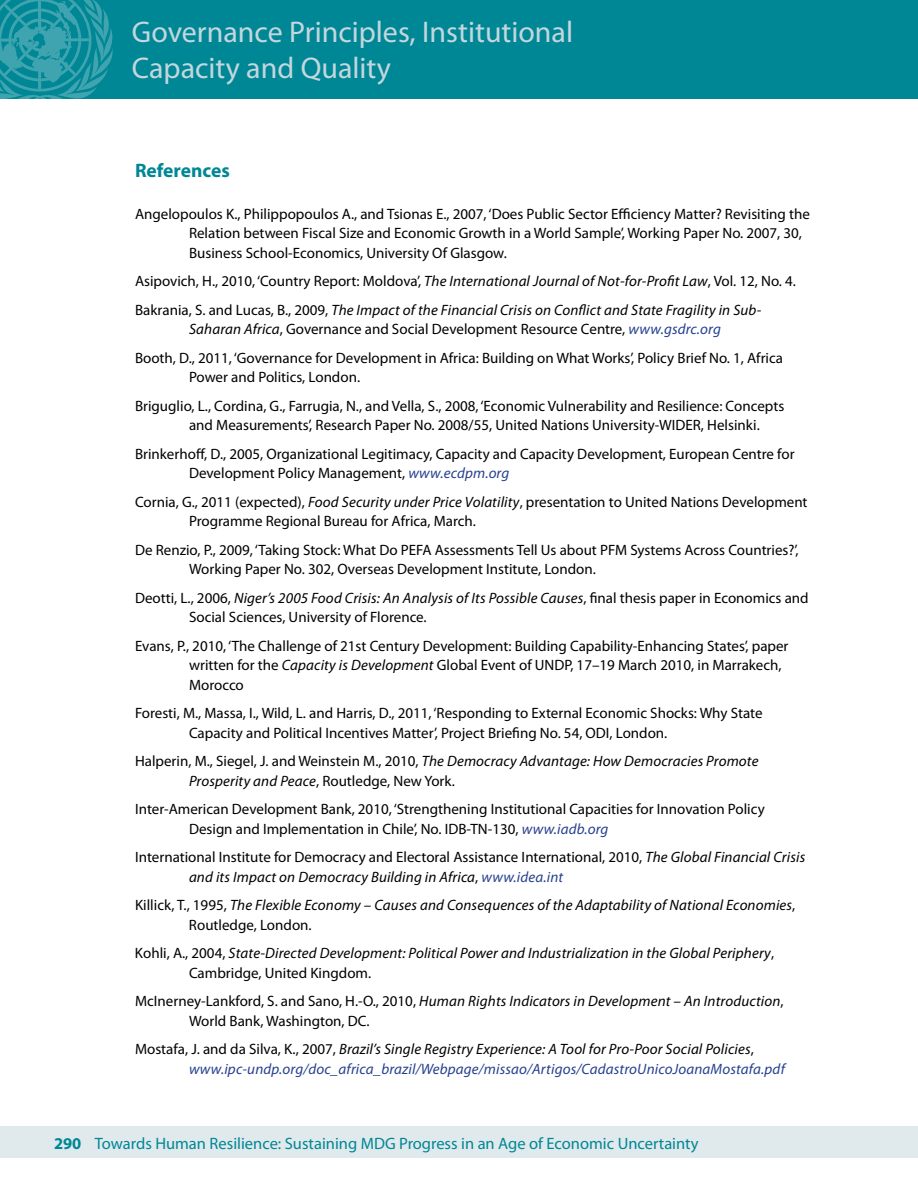
<style>
.page{position:relative;width:918px;height:1188px;background:#fff}
.page>*{position:absolute;margin:0;border:0;box-sizing:border-box;transform-origin:0 0}
.t1{font:30px/36px "Myriad Pro";color:#c3d7dd}
.t2{font:700 19.5px "Myriad Pro";color:#008795}
.t3{font:16.5px "Myriad Pro";color:#008795}
.t4{font:15px/19.5px "Myriad Pro";color:#000}
.t5{font:italic 15px/19.5px "Myriad Pro";letter-spacing:.01em;color:#000}
.t6{font:italic 15px/19.5px "Myriad Pro";letter-spacing:.01em;color:#25408f}
.s1{font-style:normal}
.s2{font-style:italic}
.s3{font-style:italic;color:#25408f}
.s4{font-style:normal;color:#000}
.s5{color:#000}
.s6{font-weight:700}
</style>
<div class="page">
<div style="left:0;top:1126px;width:918px;height:32px;background:#e0e9ec"></div>
<div style="left:0;top:0;width:918px;height:99px;background:#008795"></div>
<svg style="left:0;top:0;width:113px;height:99px"></svg>
<h1 class="t1" style="left:132px;top:13px;width:443px">Governance Principles, Institutional<br>Capacity and Quality</h1>
<h2 class="t2" style="left:135px;top:157px;width:96px">References</h2>
<p class="t4" style="left:189px;top:204px;width:622px;text-indent:-54px">Angelopoulos K., Philippopoulos A., and Tsionas E., 2007, ‘Does Public Sector Efficiency Matter? Revisiting the<br>Relation between Fiscal Size and Economic Growth in a World Sample’, Working Paper No. 2007, 30,<br>Business School-Economics, University Of Glasgow.</p>
<p class="t5" style="left:135px;top:267px;width:662px;line-height:28.5px"><span class="s1">Asipovich, H., 2010, ‘Country Report: Moldova’,</span> The International Journal of Not-for-Profit Law<span class="s1">, Vol. 12, No. 4.<br>Bakrania, S. and Lucas, B., 2009,</span> The Impact of the Financial Crisis on Conflict and State Fragility in Sub-</p>
<p class="t4" style="left:135px;top:315px;width:650px;line-height:28.5px;text-align:center"><span class="s2">Saharan Africa</span>, Governance and Social Development Resource Centre, <span class="s3">www.gsdrc.org<br></span>Booth, D., 2011, ‘Governance for Development in Africa: Building on What Works’, Policy Brief No. 1, Africa</p>
<p class="t4" style="left:135px;top:363px;width:651px;line-height:28.5px;text-indent:54px">Power and Politics, London.<br>Briguglio, L., Cordina, G., Farrugia, N., and Vella, S., 2008, ‘Economic Vulnerability and Resilience: Concepts</p>
<p class="t4" style="left:135px;top:411px;width:661px;line-height:28.5px;text-indent:54px">and Measurements’, Research Paper No. 2008/55, United Nations University-WIDER, Helsinki.<br>Brinkerhoff, D., 2005, Organizational Legitimacy, Capacity and Capacity Development, European Centre for</p>
<p class="t4" style="left:135px;top:459px;width:674px;line-height:28.5px;text-indent:54px">Development Policy Management, <span class="s3">www.ecdpm.org<br></span>Cornia, G., 2011 (expected), <span class="s2">Food Security under Price Volatility</span>, presentation to United Nations Development</p>
<p class="t4" style="left:135px;top:507px;width:665px;line-height:28.5px;text-indent:54px">Programme Regional Bureau for Africa, March.<br>De Renzio, P., 2009, ‘Taking Stock: What Do PEFA Assessments Tell Us about PFM Systems Across Countries?’,</p>
<p class="t4" style="left:135px;top:555px;width:675px;line-height:28.5px;text-indent:54px">Working Paper No. 302, Overseas Development Institute, London.<br>Deotti, L., 2006, <span class="s2">Niger’s 2005 Food Crisis: An Analysis of Its Possible Causes</span>, final thesis paper in Economics and</p>
<p class="t4" style="left:135px;top:603px;width:655px;line-height:28.5px;text-indent:54px">Social Sciences, University of Florence.<br>Evans, P., 2010, ‘The Challenge of 21st Century Development: Building Capability-Enhancing States’, paper</p>
<p class="t4" style="left:189px;top:655px;width:594px">written for the <span class="s2">Capacity is Development</span> Global Event of UNDP, 17–19 March 2010, in Marrakech,<br>Morocco</p>
<p class="t4" style="left:189px;top:703px;width:575px;text-indent:-54px">Foresti, M., Massa, I., Wild, L. and Harris, D., 2011, ‘Responding to External Economic Shocks: Why State<br>Capacity and Political Incentives Matter’, Project Briefing No. 54, ODI, London.</p>
<p class="t5" style="left:189px;top:751px;width:571px;text-indent:-54px"><span class="s1">Halperin, M., Siegel, J. and Weinstein M., 2010,</span> The Democracy Advantage: How Democracies Promote<br>Prosperity and Peace<span class="s1">, Routledge, New York.</span></p>
<p class="t4" style="left:189px;top:799px;width:577px;text-indent:-54px">Inter-American Development Bank, 2010, ‘Strengthening Institutional Capacities for Innovation Policy<br>Design and Implementation in Chile’, No. IDB-TN-130, <span class="s3">www.iadb.org</span></p>
<p class="t4" style="left:189px;top:847px;width:618px;text-indent:-54px">International Institute for Democracy and Electoral Assistance International, 2010, <span class="s2">The Global Financial Crisis and its Impact on Democracy Building in Africa</span>, <span class="s3">www.idea.int</span></p>
<p class="t5" style="left:189px;top:895px;width:608px;text-indent:-54px"><span class="s1">Killick, T., 1995,</span> The Flexible Economy – Causes and Consequences of the Adaptability of National Economies<span class="s1">,<br>Routledge, London.</span></p>
<p class="t5" style="left:189px;top:943px;width:587px;text-indent:-54px"><span class="s1">Kohli, A., 2004,</span> State-Directed Development: Political Power and Industrialization in the Global Periphery<span class="s1">,<br>Cambridge, United Kingdom.</span></p>
<p class="t4" style="left:189px;top:991px;width:596px;text-indent:-54px">McInerney-Lankford, S. and Sano, H.-O., 2010, <span class="s2">Human Rights Indicators in Development – An Introduction</span>,<br>World Bank, Washington, DC.</p>
<p class="t6" style="left:189px;top:1039px;width:597px;text-indent:-54px"><span class="s4">Mostafa, J. and da Silva, K., 2007,</span> <span class="s5">Brazil’s Single Registry Experience: A Tool for Pro-Poor Social Policies</span><span class="s4">, </span>www.ipc-undp.org/doc_africa_brazil/Webpage/missao/Artigos/CadastroUnicoJoanaMostafa.pdf</p>
<p class="t3" style="left:54px;top:1133px;width:646px"><span class="s6">290</span> Towards Human Resilience: Sustaining MDG Progress in an Age of Economic Uncertainty</p>
</div>
